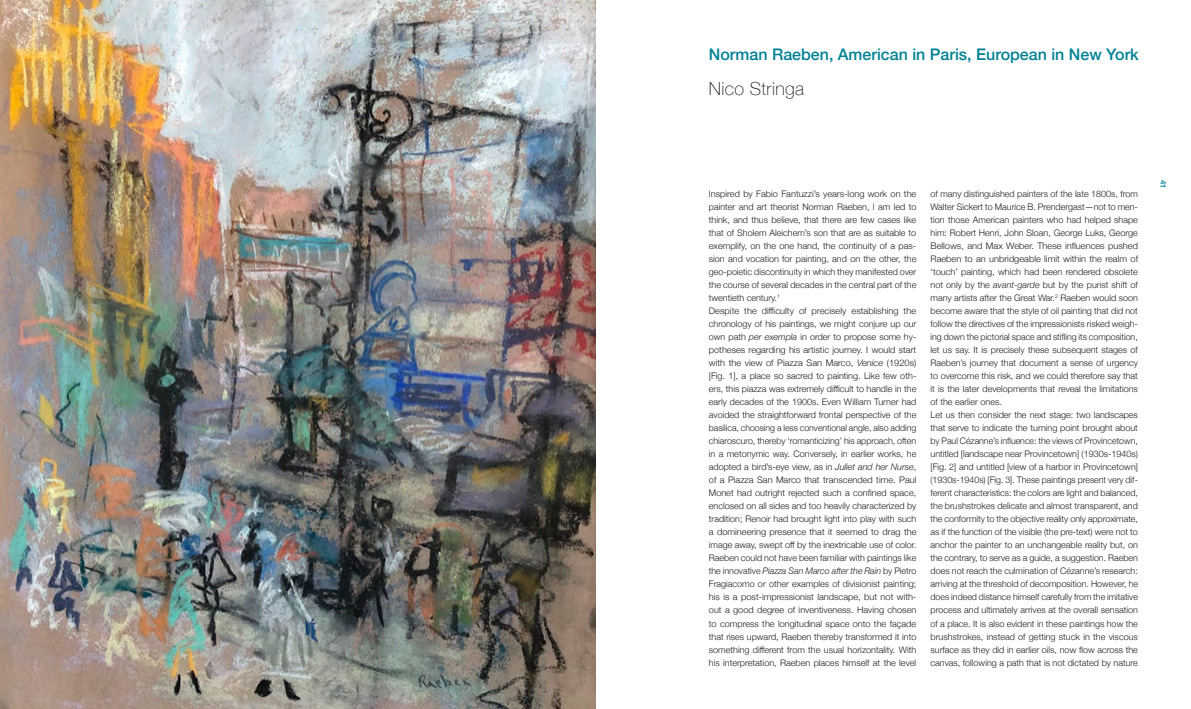
<style>
.page{position:relative;width:1191px;height:709px;background:#fff}
.page>*{position:absolute;margin:0;border:0;box-sizing:border-box;transform-origin:0 0}
.t1{font:100 18px "Helvetica Neue";letter-spacing:.02em;color:#1d1d1b}
.t2{font:500 16px "Helvetica Neue";color:#008194}
.t3{font:300 9px/13px "Helvetica Neue";color:#1d1d1b}
.t4{font:500 8px "Helvetica Neue";color:#008194}
.s1{font-style:italic}
</style>
<div class="page">
<img style="left:0;top:0;width:595px;height:709px">
<h2 class="t2" style="left:709px;top:42px;width:431px">Norman Raeben, American in Paris, European in New York</h2>
<h1 class="t1" style="left:709px;top:75px;width:97px">Nico Stringa</h1>
<p class="t3" style="left:709px;top:187px;width:209px">Inspired by Fabio Fantuzzi’s years-long work on the painter and art theorist Norman Raeben, I am led to think, and thus believe, that there are few cases like that of Sholem Aleichem’s son that are as suitable to exemplify, on the one hand, the continuity of a pas&shy;sion and vocation for painting, and on the other, the geo-poietic discontinuity in which they manifested over the course of several decades in the central part of the twentieth century.<sup>1<br></sup>Despite the difficulty of precisely establishing the chronology of his paintings, we might conjure up our own path <span class="s1">per exempla</span> in order to propose some hy&shy;potheses regarding his artistic journey. I would start with the view of Piazza San Marco, <span class="s1">Venice</span> (1920s) [Fig. 1], a place so sacred to painting. Like few oth&shy;ers, this piazza was extremely difficult to handle in the early decades of the 1900s. Even William Turner had avoided the straightforward frontal perspective of the basilica, choosing a less conventional angle, also adding chiaroscuro, thereby ‘romanticizing’ his approach, often in a metonymic way. Conversely, in earlier works, he adopted a bird’s-eye view, as in <span class="s1">Juliet and her Nurse</span>, of a Piazza San Marco that transcended time. Paul Monet had outright rejected such a confined space, enclosed on all sides and too heavily characterized by tradition; Renoir had brought light into play with such a domineering presence that it seemed to drag the image away, swept off by the inextricable use of color.<br>Raeben could not have been familiar with paintings like the innovative <span class="s1">Piazza San Marco after the Rain</span> by Pietro Fragiacomo or other examples of divisionist painting; his is a post-impressionist landscape, but not with&shy;out a good degree of inventiveness. Having chosen to compress the longitudinal space onto the façade that rises upward, Raeben thereby transformed it into something different from the usual horizontality. With his interpretation, Raeben places himself at the level</p>
<p class="t3" style="left:930px;top:187px;width:209px">of many distinguished painters of the late 1800s, from Walter Sickert to Maurice B. Prendergast—not to men&shy;tion those American painters who had helped shape him: Robert Henri, John Sloan, George Luks, George Bellows, and Max Weber. These influences pushed Raeben to an unbridgeable limit within the realm of ‘touch’ painting, which had been rendered obsolete not only by the <span class="s1">avant-garde</span> but by the purist shift of many artists after the Great War.<sup>2</sup> Raeben would soon become aware that the style of oil painting that did not follow the directives of the impressionists risked weigh&shy;ing down the pictorial space and stifling its composition, let us say. It is precisely these subsequent stages of Raeben’s journey that document a sense of urgency to overcome this risk, and we could therefore say that it is the later developments that reveal the limitations of the earlier ones.<br>Let us then consider the next stage: two landscapes that serve to indicate the turning point brought about by Paul Cézanne’s influence: the views of Provincetown, untitled [landscape near Provincetown] (1930s-1940s) [Fig. 2] and untitled [view of a harbor in Provincetown] (1930s-1940s) [Fig. 3]. These paintings present very dif&shy;ferent characteristics: the colors are light and balanced, the brushstrokes delicate and almost transparent, and the conformity to the objective reality only approximate, as if the function of the visible (the pre-text) were not to anchor the painter to an unchangeable reality but, on the contrary, to serve as a guide, a suggestion. Raeben does not reach the culmination of Cézanne’s research: arriving at the threshold of decomposition. However, he does indeed distance himself carefully from the imitative process and ultimately arrives at the overall sensation of a place. It is also evident in these paintings how the brushstrokes, instead of getting stuck in the viscous surface as they did in earlier oils, now flow across the canvas, following a path that is not dictated by nature</p>
<p class="t4" style="left:1169px;top:180px;width:10px;rotate:90deg">41</p>
</div>
